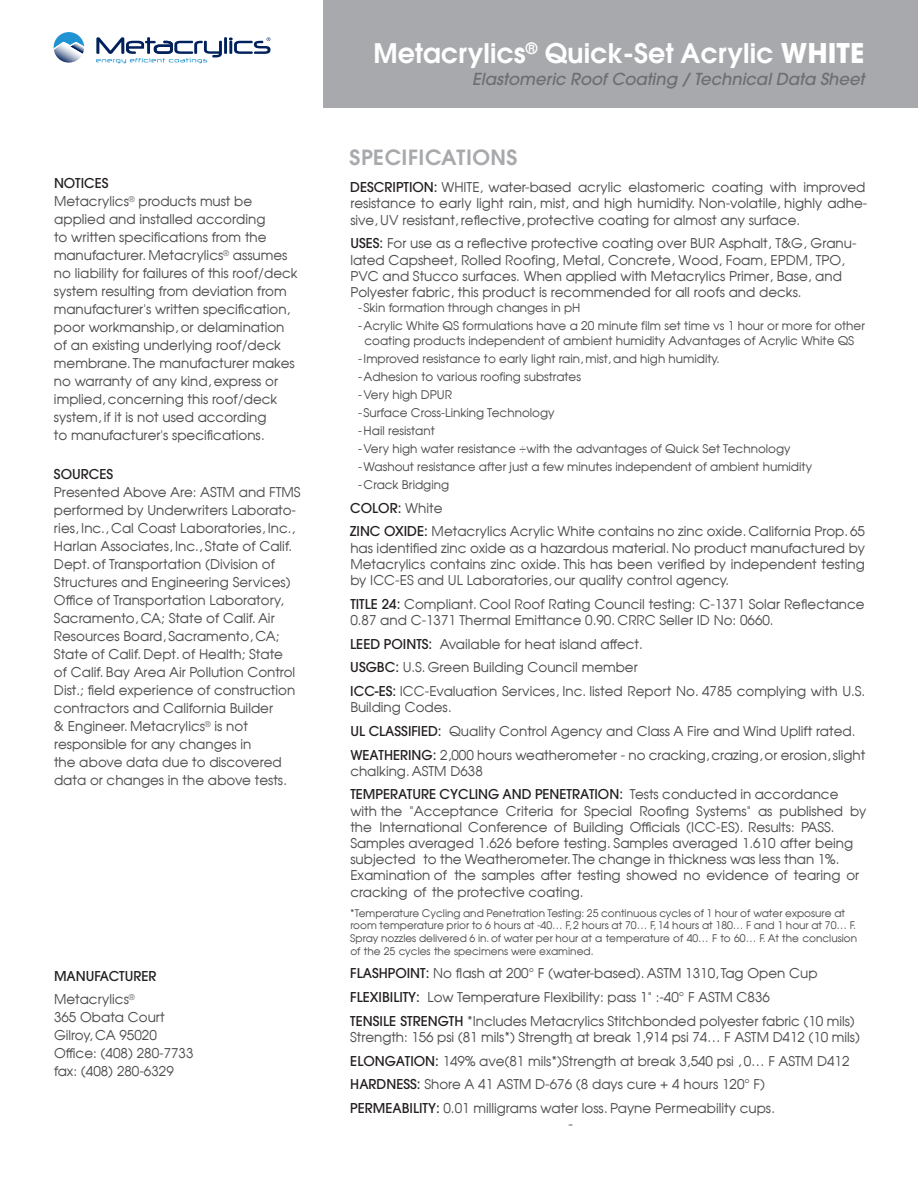
<style>
.page{position:relative;width:918px;height:1188px;background:#fff}
.page>*{position:absolute;margin:0;border:0;box-sizing:border-box;transform-origin:0 0}
.t1{font:600 27px "Avant Garde LT";color:#fff}
.t2{font:600 21px "Avant Garde LT";letter-spacing:.025em;color:#a7a9ac}
.t3{font:italic 500 16.5px "Avant Garde";color:#6d6e71}
.t4{font:13.5px/18px "Avant Garde";color:#4d4d4f}
.t5{font:500 13.5px/22.5px "Avant Garde";color:#231f20}
.t6{font:12px/18px "Avant Garde";color:#4d4d4f}
.t7{font:10.5px/12.6px "Avant Garde";color:#4d4d4f}
.s1{font-weight:500;color:#231f20}
.s2{font-weight:400;color:#4d4d4f}
.s3{font-family:"Avant Garde";font-weight:700}
</style>
<div class="page">
<svg style="left:53px;top:32px;width:32px;height:31px"></svg>
<svg style="left:96px;top:37px;width:174px;height:26px"></svg>
<div style="left:324px;top:0;width:594px;height:108px;background:#a7a9ac"></div>
<p class="t4" style="left:54px;top:174px;width:245px"><span class="s1">NOTICES<br></span>Metacrylics<sup>®</sup> products must be applied and installed according<br>to written specifications from the manufacturer. Metacrylics<sup>®</sup> assumes no liability for failures of this roof/deck system resulting from deviation from manufacturer's written specification, poor workmanship, or delamination of an existing underlying roof/deck membrane. The manufacturer makes no warranty of any kind, express or implied, concerning this roof/deck system, if it is not used according<br>to manufacturer's specifications.</p>
<p class="t5" style="left:54px;top:463px;width:61px">SOURCES</p>
<p class="t4" style="left:54px;top:483px;width:248px">Presented Above Are: ASTM and FTMS performed by Underwriters Laborato&shy;ries, Inc., Cal Coast Laboratories, Inc., Harlan Associates, Inc., State of Calif.<br>Dept. of Transportation (Division of Structures and Engineering Services)<br>Office of Transportation Laboratory, Sacramento, CA; State of Calif.Air Resources Board, Sacramento, CA; State of Calif. Dept. of Health; State<br>of Calif. Bay Area Air Pollution Control Dist.; field experience of construction contractors and California Builder<br>&amp; Engineer. Metacrylics<sup>®</sup> is not responsible for any changes in<br>the above data due to discovered data or changes in the above tests.</p>
<p class="t5" style="left:54px;top:965px;width:104px">MANUFACTURER<br><span class="s2">Metacrylics</span><sup>®</sup></p>
<p class="t4" style="left:54px;top:1008px;width:141px">365 Obata Court<br>Gilroy, CA 95020<br>Office: (408) 280-7733 fax: (408) 280-6329</p>
<h1 class="t1" style="left:373px;top:35px;width:492px">Metacrylics<sup>®</sup> Quick-Set Acrylic <span class="s3">WHITE</span></h1>
<p class="t3" style="left:472px;top:69px;width:394px">Elastomeric Roof Coating / Technical Data Sheet</p>
<h2 class="t2" style="left:350px;top:143px;width:169px">SPECIFICATIONS</h2>
<p class="t4" style="left:350px;top:179px;width:518px;line-height:16.2px"><span class="s1">DESCRIPTION:</span> WHITE, water-based acrylic elastomeric coating with improved resistance to early light rain, mist, and high humidity. Non-volatile, highly adhe&shy;sive, UV resistant, reflective, protective coating for almost any surface.</p>
<p class="t4" style="left:350px;top:235px;width:508px;line-height:16.2px"><span class="s1">USES:</span> For use as a reflective protective coating over BUR Asphalt, T&amp;G, Granu&shy;lated Capsheet, Rolled Roofing, Metal, Concrete, Wood, Foam, EPDM, TPO, PVC and Stucco surfaces. When applied with Metacrylics Primer, Base, and Polyester fabric, this product is recommended for all roofs and decks.</p>
<p class="t6" style="left:358px;top:298px;width:508px">-Skin formation through changes in pH<br>-Acrylic White QS formulations have a 20 minute film set time vs 1 hour or more for other</p>
<p class="t6" style="left:358px;top:331px;width:497px;text-indent:6px">coating products independent of ambient humidity Advantages of Acrylic White QS -Improved resistance to early light rain, mist, and high humidity.<br>-Adhesion to various roofing substrates<br>-Very high DPUR<br>-Surface Cross-Linking Technology<br>-Hail resistant<br>-Very high water resistance …with the advantages of Quick Set Technology<br>-Washout resistance after just a few minutes independent of ambient humidity -Crack Bridging</p>
<p class="t4" style="left:350px;top:496px;width:516px;line-height:23.7px"><span class="s1">COLOR:</span> White<br><span class="s1">ZINC OXIDE:</span> Metacrylics Acrylic White contains no zinc oxide. California Prop. 65</p>
<p class="t4" style="left:350px;top:539px;width:516px;line-height:16.2px;text-align:justify">has identified zinc oxide as a hazardous material. No product manufactured by Metacrylics contains zinc oxide. This has been verified by independent testing by ICC-ES and UL Laboratories, our quality control agency.</p>
<p class="t4" style="left:350px;top:595px;width:516px;line-height:16.2px"><span class="s1">TITLE 24:</span> Compliant. Cool Roof Rating Council testing: C-1371 Solar Reflectance<br>0.87 and C-1371 Thermal Emittance 0.90. CRRC Seller ID No: 0660.</p>
<p class="t4" style="left:350px;top:632px;width:516px;line-height:23.7px"><span class="s1">LEED POINTS:</span> Available for heat island affect.<br><span class="s1">USGBC:</span> U.S. Green Building Council member<br><span class="s1">ICC-ES:</span> ICC-Evaluation Services, Inc. listed Report No. 4785 complying with U.S.</p>
<p class="t4" style="left:350px;top:695px;width:516px;line-height:23.7px">Building Codes.<br><span class="s1">UL CLASSIFIED:</span> Quality Control Agency and Class A Fire and Wind Uplift rated.<br><span class="s1">WEATHERING:</span> 2,000 hours weatherometer - no cracking,crazing,or erosion,slight</p>
<p class="t4" style="left:350px;top:759px;width:490px;line-height:23.7px">chalking.ASTM D638<br><span class="s1">TEMPERATURE CYCLING AND PENETRATION:</span> Tests conducted in accordance</p>
<p class="t4" style="left:350px;top:802px;width:518px;line-height:16.2px">with the "Acceptance Criteria for Special Roofing Systems" as published by the International Conference of Building Officials (ICC-ES). Results: PASS.<br>Samples averaged 1.626 before testing. Samples averaged 1.610 after being subjected to the Weatherometer. The change in thickness was less than 1%.<br>Examination of the samples after testing showed no evidence of tearing or cracking of the protective coating.</p>
<p class="t7" style="left:350px;top:906px;width:508px">*Temperature Cycling and Penetration Testing: 25 continuous cycles of 1 hour of water exposure at room temperature prior to 6 hours at -40º F, 2 hours at 70º F, 14 hours at 180º F and 1 hour at 70º F.<br>Spray nozzles delivered 6 in.of water per hour at a temperature of 40º F to 60º F. At the conclusion of the 25 cycles the specimens were examined.</p>
<p class="t4" style="left:350px;top:961px;width:506px;line-height:23.7px"><span class="s1">FLASHPOINT:</span> No flash at 200° F (water-based).ASTM 1310, Tag Open Cup<br><span class="s1">FLEXIBILITY:</span> Low Temperature Flexibility: pass 1" :-40° F ASTM C836<br><span class="s1">TENSILE STRENGTH</span> *Includes Metacrylics Stitchbonded polyester fabric (10 mils)</p>
<p class="t4" style="left:350px;top:1025px;width:511px;line-height:23.7px">Strength: 156 psi (81 mils*) Strength at break 1,914 psi 74º F ASTM D412 (10 mils)<br><span class="s1">ELONGATION:</span> 149% ave(81 mils*)Strength at break 3,540 psi , 0º F ASTM D412<br><span class="s1">HARDNESS:</span> Shore A 41 ASTM D-676 (8 days cure + 4 hours 120° F)<br><span class="s1">PERMEABILITY:</span> 0.01 milligrams water loss. Payne Permeability cups.</p>
<p class="t4" style="left:568px;top:1033px;width:6px">-</p>
<p class="t4" style="left:569px;top:1115px;width:6px">-</p>
</div>
